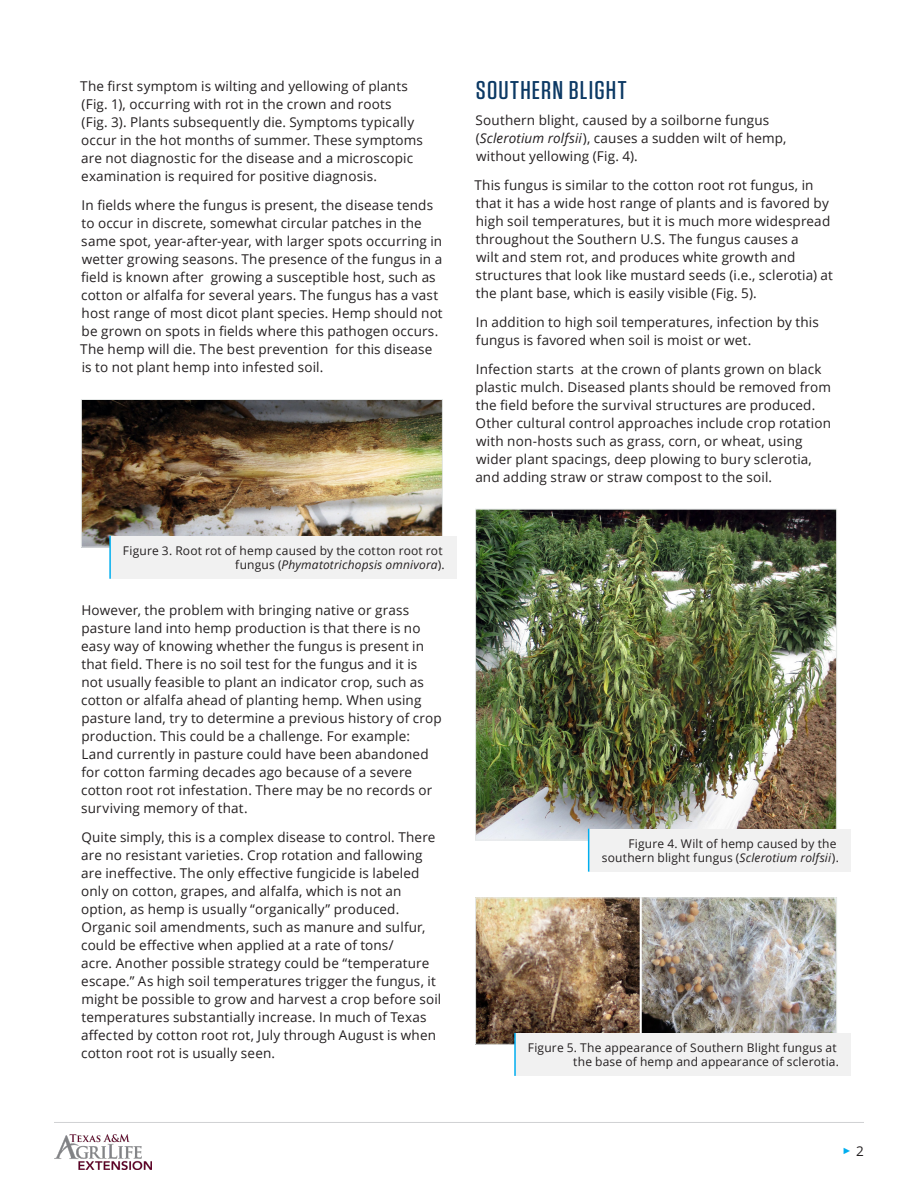
<style>
.page{position:relative;width:918px;height:1188px;background:#fff}
.page>*{position:absolute;margin:0;border:0;box-sizing:border-box;transform-origin:0 0}
.heading1{font:500 25.65px "Tungsten";letter-spacing:.04em;color:#0c3964;scale:1.11 1}
.Body{font:13.5px/18px "Open Sans";letter-spacing:.01em;color:#231f20}
.Image_Captions{font:12px/14.4px "Open Sans";letter-spacing:.015em;color:#231f20;text-align:right}
.t1{font:9px "Arial";color:#00aeef}
.s1{font-style:italic}
.s2{font-family:"Open Sans";font-size:13.5px;color:#231f20}
</style>
<div class="page">
<hr style="left:54px;top:1122px;width:810px;height:1px;background:#d1d2d4">
<img style="left:54px;top:1134px;width:97px;height:36px">
<img style="left:477px;top:511px;width:358px;height:327px">
<div style="left:589px;top:829px;width:261px;height:43px;background:#f1f1f1"></div>
<hr style="left:588px;top:829px;width:1px;height:43px;background:#00aeef">
<img style="left:477px;top:899px;width:358px;height:144px">
<div style="left:475px;top:897px;width:362px;height:148px;border:1px solid #e5e8e7"></div>
<div style="left:515px;top:1033px;width:335px;height:43px;background:#f1f1f1"></div>
<hr style="left:514px;top:1033px;width:2px;height:43px;background:#00aeef">
<img style="left:83px;top:401px;width:358px;height:145px">
<div style="left:81px;top:399px;width:362px;height:149px;border:1px solid #e5e8e7"></div>
<div style="left:110px;top:536px;width:346px;height:43px;background:#f1f1f1"></div>
<hr style="left:109px;top:536px;width:2px;height:43px;background:#00aeef">
<p class="Body" style="left:80px;top:77px;width:344px">The first symptom is wilting and yellowing of plants (Fig. 1), occurring with rot in the crown and roots<br>(Fig. 3). Plants subsequently die. Symptoms typically occur in the hot months of summer. These symptoms are not diagnostic for the disease and a microscopic examination is required for positive diagnosis.</p>
<p class="Body" style="left:80px;top:196px;width:364px">In fields where the fungus is present, the disease tends to occur in discrete, somewhat circular patches in the same spot, year-after-year, with larger spots occurring in wetter growing seasons. The presence of the fungus in a field is known after growing a susceptible host, such as cotton or alfalfa for several years. The fungus has a vast host range of most dicot plant species. Hemp should not be grown on spots in fields where this pathogen occurs.<br>The hemp will die. The best prevention for this disease is to not plant hemp into infested soil.</p>
<p class="Image_Captions" style="left:123px;top:543px;width:323px">Figure 3. Root rot of hemp caused by the cotton root rot fungus (<span class="s1">Phymatotrichopsis omnivora</span>).</p>
<p class="Body" style="left:81px;top:601px;width:362px">However, the problem with bringing native or grass pasture land into hemp production is that there is no easy way of knowing whether the fungus is present in that field. There is no soil test for the fungus and it is not usually feasible to plant an indicator crop, such as cotton or alfalfa ahead of planting hemp. When using pasture land, try to determine a previous history of crop production. This could be a challenge. For example:<br>Land currently in pasture could have been abandoned for cotton farming decades ago because of a severe cotton root rot infestation. There may be no records or surviving memory of that.</p>
<p class="Body" style="left:81px;top:828px;width:362px">Quite simply, this is a complex disease to control. There are no resistant varieties. Crop rotation and fallowing are ineffective. The only effective fungicide is labeled only on cotton, grapes, and alfalfa, which is not an option, as hemp is usually “organically” produced.<br>Organic soil amendments, such as manure and sulfur, could be effective when applied at a rate of tons/<br>acre. Another possible strategy could be “temperature escape.” As high soil temperatures trigger the fungus, it might be possible to grow and harvest a crop before soil temperatures substantially increase. In much of Texas affected by cotton root rot, July through August is when cotton root rot is usually seen.</p>
<h1 class="heading1" style="left:476px;top:77px;width:137px">SOUTHERN BLIGHT</h1>
<p class="Body" style="left:475px;top:111px;width:313px">Southern blight, caused by a soilborne fungus (<span class="s1">Sclerotium rolfsii</span>), causes a sudden wilt of hemp, without yellowing (Fig. 4).</p>
<p class="Body" style="left:474px;top:176px;width:360px">This fungus is similar to the cotton root rot fungus, in that it has a wide host range of plants and is favored by high soil temperatures, but it is much more widespread throughout the Southern U.S. The fungus causes a<br>wilt and stem rot, and produces white growth and structures that look like mustard seeds (i.e., sclerotia) at the plant base, which is easily visible (Fig. 5).</p>
<p class="Body" style="left:476px;top:313px;width:345px">In addition to high soil temperatures, infection by this fungus is favored when soil is moist or wet.</p>
<p class="Body" style="left:475px;top:360px;width:357px">Infection starts at the crown of plants grown on black plastic mulch. Diseased plants should be removed from the field before the survival structures are produced.<br>Other cultural control approaches include crop rotation with non-hosts such as grass, corn, or wheat, using wider plant spacings, deep plowing to bury sclerotia, and adding straw or straw compost to the soil.</p>
<p class="Image_Captions" style="left:602px;top:836px;width:239px">Figure 4. Wilt of hemp caused by the southern blight fungus (<span class="s1">Sclerotium rolfsii</span>).</p>
<p class="Image_Captions" style="left:528px;top:1040px;width:313px">Figure 5. The appearance of Southern Blight fungus at the base of hemp and appearance of sclerotia.</p>
<p class="t1" style="left:843px;top:1145px;width:23px">► <span class="s2">2</span></p>
</div>
